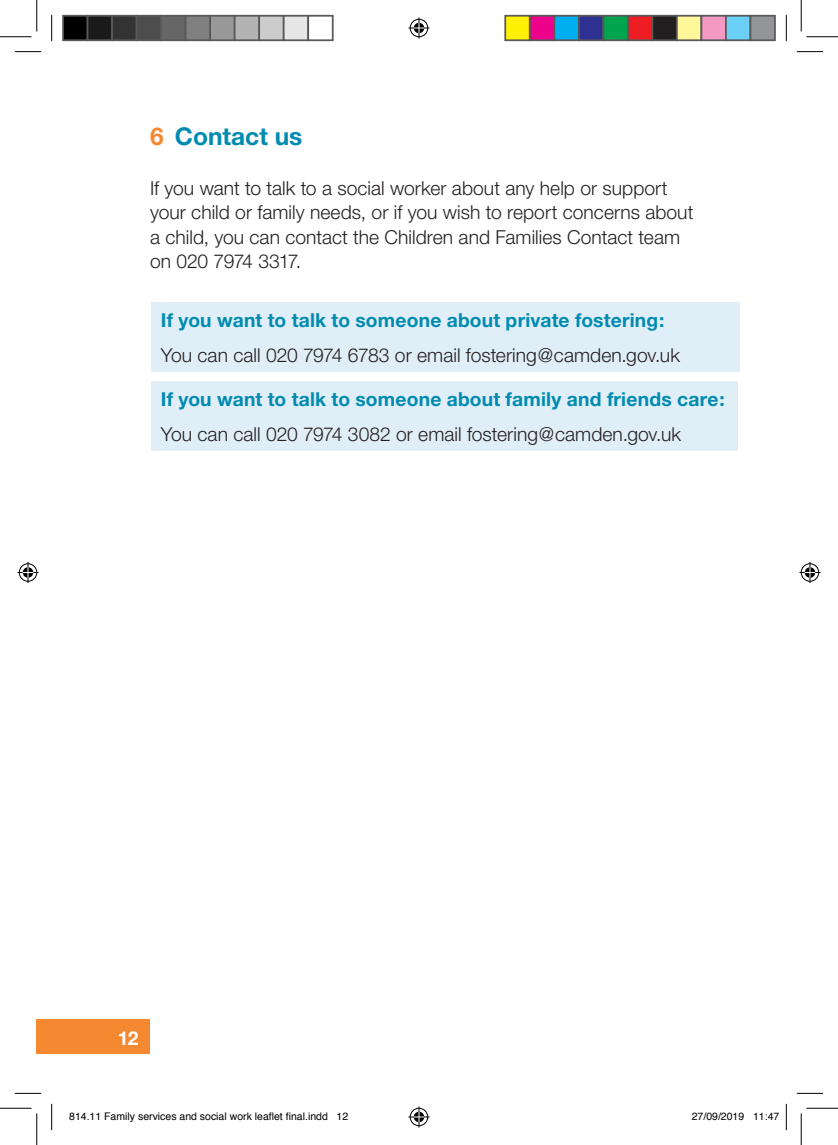
<style>
.page{position:relative;width:838px;height:1145px;background:#fff}
.page>*{position:absolute;margin:0;border:0;box-sizing:border-box;transform-origin:0 0}
.B_heading{font:700 24.5px "Helvetica Neue";color:#008bb0}
.Body_Copy_Style_1{font:300 19.25px/24.5px "Helvetica Neue";color:#231f20}
.C_heading{font:700 19.25px "Helvetica Neue";letter-spacing:.01em;color:#008bb0}
.t1{font:700 19.25px "Helvetica Neue";color:#fff}
.t2{font:10.5px "Helvetica";color:#000}
.s1{color:#f58932}
</style>
<div class="page">
<div style="left:37px;top:1019px;width:113px;height:35px;background:#f58932"></div>
<div style="left:151px;top:302px;width:588px;height:69px;background:#e0eef8"></div>
<div style="left:151px;top:382px;width:586px;height:69px;background:#e0eef8"></div>
<svg style="left:15px;top:51px;width:26px;height:1px"></svg>
<svg style="left:796px;top:51px;width:27px;height:1px"></svg>
<svg style="left:15px;top:1093px;width:26px;height:1px"></svg>
<svg style="left:796px;top:1093px;width:27px;height:1px"></svg>
<svg style="left:51px;top:15px;width:1px;height:26px"></svg>
<svg style="left:51px;top:1104px;width:1px;height:26px"></svg>
<svg style="left:786px;top:15px;width:1px;height:26px"></svg>
<svg style="left:786px;top:1104px;width:1px;height:26px"></svg>
<hr style="left:0;top:36px;width:32px;height:1px;background:#000">
<hr style="left:806px;top:36px;width:31px;height:1px;background:#000">
<hr style="left:0;top:1108px;width:32px;height:1px;background:#000">
<hr style="left:806px;top:1108px;width:31px;height:1px;background:#000">
<hr style="left:36px;top:0;width:1px;height:31px;background:#000">
<hr style="left:36px;top:1113px;width:1px;height:32px;background:#000">
<hr style="left:800px;top:0;width:1px;height:31px;background:#000">
<hr style="left:800px;top:1113px;width:1px;height:32px;background:#000">
<svg style="left:408px;top:18px;width:21px;height:21px"></svg>
<svg style="left:408px;top:1106px;width:21px;height:21px"></svg>
<svg style="left:18px;top:562px;width:21px;height:21px"></svg>
<svg style="left:799px;top:562px;width:21px;height:21px"></svg>
<div style="left:63px;top:16px;width:25px;height:24px;background:#000"></div>
<div style="left:62px;top:15px;width:26px;height:26px;border:2px solid #595959"></div>
<div style="left:88px;top:16px;width:24px;height:24px;background:#1a1a1a"></div>
<div style="left:87px;top:15px;width:26px;height:26px;border:2px solid #595959"></div>
<div style="left:112px;top:16px;width:25px;height:24px;background:#333"></div>
<div style="left:111px;top:15px;width:26px;height:26px;border:2px solid #595959"></div>
<div style="left:137px;top:16px;width:24px;height:24px;background:#4d4d4d"></div>
<div style="left:136px;top:15px;width:26px;height:26px;border:2px solid #595959"></div>
<div style="left:161px;top:16px;width:25px;height:24px;background:#666"></div>
<div style="left:160px;top:15px;width:26px;height:26px;border:2px solid #595959"></div>
<div style="left:186px;top:16px;width:24px;height:24px;background:#808080"></div>
<div style="left:185px;top:15px;width:26px;height:26px;border:2px solid #595959"></div>
<div style="left:210px;top:16px;width:25px;height:24px;background:#999"></div>
<div style="left:209px;top:15px;width:26px;height:26px;border:2px solid #595959"></div>
<div style="left:235px;top:16px;width:24px;height:24px;background:#b3b3b3"></div>
<div style="left:234px;top:15px;width:26px;height:26px;border:2px solid #595959"></div>
<div style="left:259px;top:16px;width:25px;height:24px;background:#ccc"></div>
<div style="left:258px;top:15px;width:26px;height:26px;border:2px solid #595959"></div>
<div style="left:284px;top:16px;width:24px;height:24px;background:#e6e6e6"></div>
<div style="left:283px;top:15px;width:26px;height:26px;border:2px solid #595959"></div>
<div style="left:307px;top:15px;width:26px;height:26px;border:2px solid #595959"></div>
<div style="left:505px;top:16px;width:24px;height:24px;background:#fff101"></div>
<div style="left:504px;top:15px;width:26px;height:26px;border:2px solid #595959"></div>
<div style="left:529px;top:16px;width:25px;height:24px;background:#ed028c"></div>
<div style="left:529px;top:15px;width:26px;height:26px;border:2px solid #595959"></div>
<div style="left:554px;top:16px;width:24px;height:24px;background:#00aeef"></div>
<div style="left:553px;top:15px;width:26px;height:26px;border:2px solid #595959"></div>
<div style="left:578px;top:16px;width:25px;height:24px;background:#2e3092"></div>
<div style="left:578px;top:15px;width:26px;height:26px;border:2px solid #595959"></div>
<div style="left:603px;top:16px;width:24px;height:24px;background:#00a54f"></div>
<div style="left:602px;top:15px;width:26px;height:26px;border:2px solid #595959"></div>
<div style="left:627px;top:16px;width:25px;height:24px;background:#ee1d23"></div>
<div style="left:627px;top:15px;width:26px;height:26px;border:2px solid #595959"></div>
<div style="left:652px;top:16px;width:24px;height:24px;background:#231f20"></div>
<div style="left:651px;top:15px;width:26px;height:26px;border:2px solid #595959"></div>
<div style="left:676px;top:16px;width:25px;height:24px;background:#fff79a"></div>
<div style="left:676px;top:15px;width:26px;height:26px;border:2px solid #595959"></div>
<div style="left:701px;top:16px;width:24px;height:24px;background:#f499c2"></div>
<div style="left:700px;top:15px;width:26px;height:26px;border:2px solid #595959"></div>
<div style="left:725px;top:16px;width:25px;height:24px;background:#6bcff6"></div>
<div style="left:725px;top:15px;width:26px;height:26px;border:2px solid #595959"></div>
<div style="left:750px;top:16px;width:24px;height:24px;background:#939598"></div>
<div style="left:749px;top:15px;width:26px;height:26px;border:2px solid #595959"></div>
<p class="B_heading" style="left:150px;top:121px;width:154px"><span class="s1">6</span> Contact us</p>
<p class="Body_Copy_Style_1" style="left:150px;top:175px;width:545px">If you want to talk to a social worker about any help or support your child or family needs, or if you wish to report concerns about a child, you can contact the Children and Families Contact team on 020 7974 3317.</p>
<p class="C_heading" style="left:161px;top:308px;width:505px">If you want to talk to someone about private fostering:</p>
<p class="Body_Copy_Style_1" style="left:161px;top:342px;width:520px">You can call 020 7974 6783 or email fostering@camden.gov.uk</p>
<p class="C_heading" style="left:161px;top:388px;width:565px">If you want to talk to someone about family and friends care:</p>
<p class="Body_Copy_Style_1" style="left:161px;top:421px;width:521px">You can call 020 7974 3082 or email fostering@camden.gov.uk</p>
<p class="t1" style="left:118px;top:1026px;width:22px">12</p>
<p class="t2" style="left:69px;top:1108px;width:280px">814.11 Family services and social work leaflet final.indd 12</p>
<p class="t2" style="left:691px;top:1108px;width:89px">27/09/2019 11:47</p>
</div>
